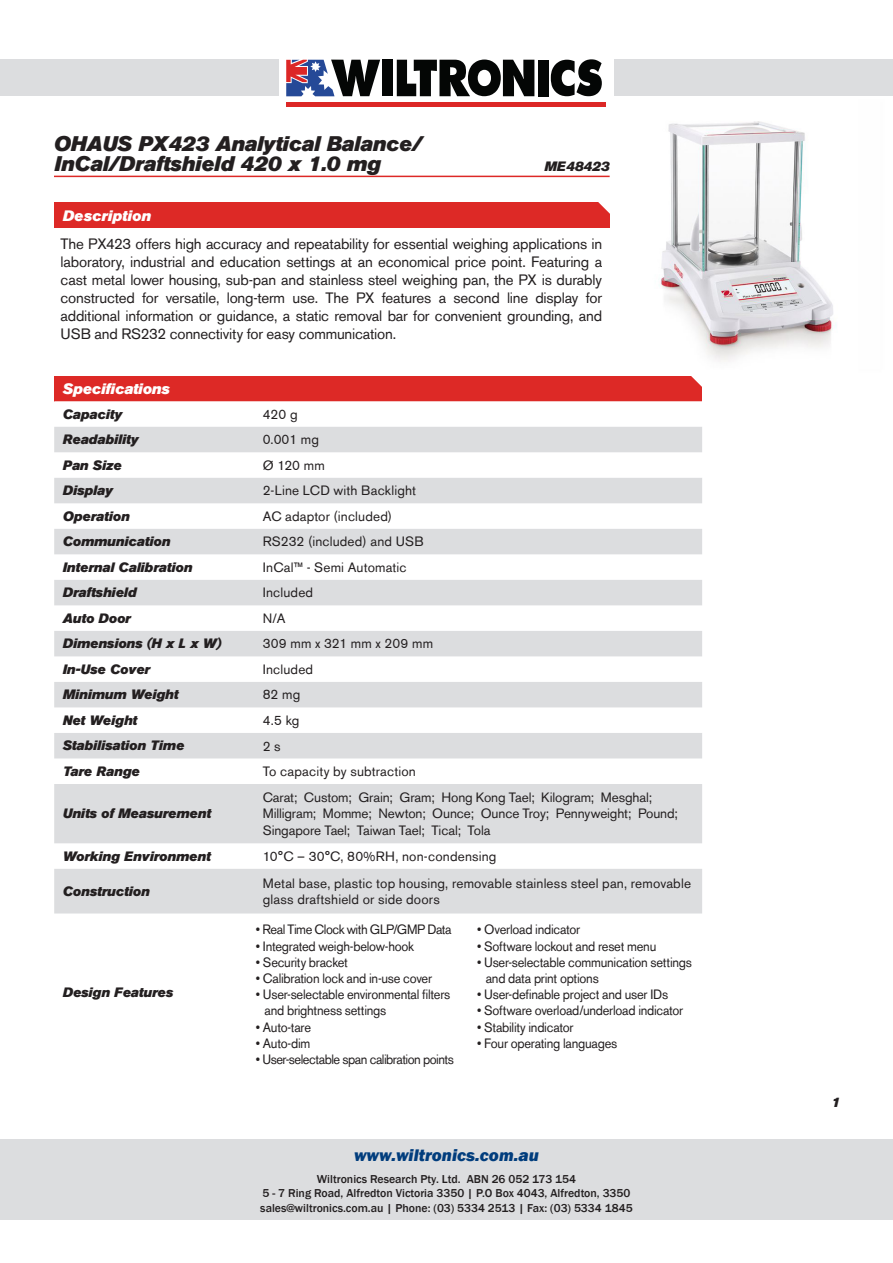
<style>
.page{position:relative;width:893px;height:1263px;background:#fff}
.page>*{position:absolute;margin:0;border:0;box-sizing:border-box;transform-origin:0 0}
.t1{font:italic 21px "Akzidenz Grotesk BQ Super";color:#231f20}
.t2{font:italic 800 17.25px "Franklin Gothic";color:#013d7d}
.t3{font:15px/18px "Akzidenz Grotesk BE";letter-spacing:-.015em;color:#231f20;text-align:justify}
.Table_Text_CAT_NO{font:italic 15px "Akzidenz Grotesk BQ Super";color:#fff}
.Table_Text_CAT_NO-2{font:13.5px/16.2px "Akzidenz Grotesk BE";letter-spacing:-.015em;color:#231f20;scale:.95 1}
.Table_Text_CAT_NO-3{font:italic 13.5px "Akzidenz Grotesk BQ Super";color:#231f20}
.Table_Text_CAT_NO-4{font:13.5px/16.2px "Akzidenz Grotesk BE";letter-spacing:.01em;color:#231f20}
.Table_Text_CAT_NO-5{font:13.5px/16.2px "Akzidenz Grotesk BE";letter-spacing:-.015em;color:#231f20}
.Table_Text_CAT_NO-6{font:13.5px "Akzidenz Grotesk BE";letter-spacing:-.035em;color:#231f20;scale:.95 1}
.Table_Text_CAT_NO-7{font:13.5px "Akzidenz Grotesk BE";letter-spacing:.015em;color:#231f20}
.t4{font:500 11.85px/14.2px "Franklin Gothic";color:#231f20;text-align:center}
</style>
<div class="page">
<div style="left:0;top:1140px;width:893px;height:80px;background:#dcdddf"></div>
<div style="left:0;top:60px;width:279px;height:36px;background:#dcdddf"></div>
<div style="left:614px;top:60px;width:279px;height:36px;background:#dcdddf"></div>
<div style="left:286px;top:102px;width:319px;height:5px;background:#dc2726"></div>
<svg style="left:286px;top:60px;width:94px;height:36px"></svg>
<div style="left:382px;top:60px;width:10px;height:36px;background:#040605"></div>
<div style="left:538px;top:60px;width:10px;height:36px;background:#040605"></div>
<svg style="left:551px;top:59px;width:51px;height:37px"></svg>
<svg style="left:397px;top:60px;width:137px;height:36px"></svg>
<img style="left:659px;top:121px;width:177px;height:241px">
<hr style="left:54px;top:176px;width:556px;height:1px;background:#dd2926">
<div style="left:54px;top:203px;width:556px;height:25px;background:#dd2926"></div>
<svg style="left:593px;top:202px;width:17px;height:12px"></svg>
<div style="left:54px;top:376px;width:648px;height:25px;background:#dd2926"></div>
<svg style="left:54px;top:427px;width:648px;height:486px;fill:#dcdddf"></svg>
<svg style="left:686px;top:360px;width:33px;height:27px"></svg>
<p class="t1" style="left:54px;top:131px;width:370px">OHAUS PX423 Analytical Balance/</p>
<p class="t1" style="left:55px;top:151px;width:328px">InCal/Draftshield 420 x 1.0 mg</p>
<p class="Table_Text_CAT_NO" style="left:63px;top:207px;width:90px">Description</p>
<p class="Table_Text_CAT_NO-3" style="left:545px;top:158px;width:67px">ME48423</p>
<p class="t3" style="left:61px;top:235px;width:543px">The PX423 offers high accuracy and repeatability for essential weighing applications in laboratory, industrial and education settings at an economical price point. Featuring a cast metal lower housing, sub-pan and stainless steel weighing pan, the PX is durably constructed for versatile, long-term use. The PX features a second line display for additional information or guidance, a static removal bar for convenient grounding, and USB and RS232 connectivity for easy communication.</p>
<p class="Table_Text_CAT_NO" style="left:63px;top:380px;width:108px">Specifications</p>
<p class="Table_Text_CAT_NO-3" style="left:63px;top:406px;width:61px">Capacity</p>
<p class="Table_Text_CAT_NO-5" style="left:263px;top:406px;width:36px">420 g</p>
<p class="Table_Text_CAT_NO-3" style="left:63px;top:432px;width:77px">Readability</p>
<p class="Table_Text_CAT_NO-5" style="left:263px;top:431px;width:58px">0.001 mg</p>
<p class="Table_Text_CAT_NO-3" style="left:63px;top:457px;width:60px">Pan Size</p>
<p class="Table_Text_CAT_NO-5" style="left:263px;top:457px;width:64px">Ø 120 mm</p>
<p class="Table_Text_CAT_NO-3" style="left:63px;top:483px;width:52px">Display</p>
<p class="Table_Text_CAT_NO-4" style="left:263px;top:483px;width:155px">2-Line LCD with Backlight</p>
<p class="Table_Text_CAT_NO-3" style="left:63px;top:508px;width:68px">Operation</p>
<p class="Table_Text_CAT_NO-4" style="left:263px;top:508px;width:131px">AC adaptor (included)</p>
<p class="Table_Text_CAT_NO-3" style="left:63px;top:534px;width:109px">Communication</p>
<p class="Table_Text_CAT_NO-4" style="left:263px;top:534px;width:163px">RS232 (included) and USB</p>
<p class="Table_Text_CAT_NO-3" style="left:63px;top:559px;width:131px">Internal Calibration</p>
<p class="Table_Text_CAT_NO-7" style="left:263px;top:559px;width:145px">InCal™ - Semi Automatic</p>
<p class="Table_Text_CAT_NO-3" style="left:63px;top:585px;width:75px">Draftshield</p>
<p class="Table_Text_CAT_NO-4" style="left:263px;top:585px;width:52px">Included</p>
<p class="Table_Text_CAT_NO-3" style="left:63px;top:610px;width:70px">Auto Door</p>
<p class="Table_Text_CAT_NO-5" style="left:263px;top:610px;width:24px">N/A</p>
<p class="Table_Text_CAT_NO-3" style="left:63px;top:636px;width:160px">Dimensions (H x L x W)</p>
<p class="Table_Text_CAT_NO-4" style="left:263px;top:636px;width:172px">309 mm x 321 mm x 209 mm</p>
<p class="Table_Text_CAT_NO-3" style="left:63px;top:661px;width:89px">In-Use Cover</p>
<p class="Table_Text_CAT_NO-4" style="left:263px;top:661px;width:52px">Included</p>
<p class="Table_Text_CAT_NO-3" style="left:63px;top:687px;width:117px">Minimum Weight</p>
<p class="Table_Text_CAT_NO-5" style="left:263px;top:687px;width:39px">82 mg</p>
<p class="Table_Text_CAT_NO-3" style="left:63px;top:712px;width:76px">Net Weight</p>
<p class="Table_Text_CAT_NO-5" style="left:263px;top:712px;width:38px">4.5 kg</p>
<p class="Table_Text_CAT_NO-3" style="left:63px;top:738px;width:123px">Stabilisation Time</p>
<p class="Table_Text_CAT_NO-5" style="left:263px;top:738px;width:19px">2 s</p>
<p class="Table_Text_CAT_NO-3" style="left:63px;top:763px;width:79px">Tare Range</p>
<p class="Table_Text_CAT_NO-4" style="left:263px;top:763px;width:155px">To capacity by subtraction</p>
<p class="Table_Text_CAT_NO-3" style="left:63px;top:806px;width:150px">Units of Measurement</p>
<p class="Table_Text_CAT_NO-5" style="left:263px;top:789px;width:417px">Carat; Custom; Grain; Gram; Hong Kong Tael; Kilogram; Mesghal;<br>Milligram; Momme; Newton; Ounce; Ounce Troy; Pennyweight; Pound;<br>Singapore Tael; Taiwan Tael; Tical; Tola</p>
<p class="Table_Text_CAT_NO-3" style="left:63px;top:848px;width:149px">Working Environment</p>
<p class="Table_Text_CAT_NO-4" style="left:263px;top:848px;width:235px">10°C – 30°C, 80%RH, non-condensing</p>
<p class="Table_Text_CAT_NO-3" style="left:63px;top:883px;width:88px">Construction</p>
<p class="Table_Text_CAT_NO-4" style="left:263px;top:875px;width:430px">Metal base, plastic top housing, removable stainless steel pan, removable glass draftshield or side doors</p>
<p class="Table_Text_CAT_NO-3" style="left:63px;top:984px;width:112px">Design Features</p>
<p class="Table_Text_CAT_NO-6" style="left:256px;top:922px;width:207px">• Real Time Clock with GLP/GMP Data</p>
<p class="Table_Text_CAT_NO-2" style="left:256px;top:938px;width:168px">• Integrated weigh-below-hook</p>
<p class="Table_Text_CAT_NO-2" style="left:256px;top:954px;width:98px">• Security bracket</p>
<p class="Table_Text_CAT_NO-2" style="left:256px;top:970px;width:187px">• Calibration lock and in-use cover</p>
<p class="Table_Text_CAT_NO-2" style="left:256px;top:986px;width:206px">• User-selectable environmental filters</p>
<p class="Table_Text_CAT_NO-2" style="left:264px;top:1003px;width:130px">and brightness settings</p>
<p class="Table_Text_CAT_NO-2" style="left:256px;top:1019px;width:59px">• Auto-tare</p>
<p class="Table_Text_CAT_NO-2" style="left:256px;top:1035px;width:59px">• Auto-dim</p>
<p class="Table_Text_CAT_NO-6" style="left:256px;top:1051px;width:210px">• User-selectable span calibration points</p>
<p class="Table_Text_CAT_NO-2" style="left:477px;top:922px;width:110px">• Overload indicator</p>
<p class="Table_Text_CAT_NO-2" style="left:477px;top:938px;width:190px">• Software lockout and reset menu</p>
<p class="Table_Text_CAT_NO-2" style="left:486px;top:954px;width:219px;text-indent:-9px">• User-selectable communication settings and data print options</p>
<p class="Table_Text_CAT_NO-2" style="left:477px;top:986px;width:203px">• User-definable project and user IDs</p>
<p class="Table_Text_CAT_NO-2" style="left:477px;top:1003px;width:218px">• Software overload/underload indicator</p>
<p class="Table_Text_CAT_NO-2" style="left:477px;top:1019px;width:103px">• Stability indicator</p>
<p class="Table_Text_CAT_NO-2" style="left:477px;top:1035px;width:149px">• Four operating languages</p>
<p class="t2" style="left:354px;top:1144px;width:186px">www.wiltronics.com.au</p>
<p class="t4" style="left:260px;top:1172px;width:374px">Wiltronics Research Pty. Ltd. ABN 26 052 173 154<br>5 - 7 Ring Road, Alfredton Victoria 3350 | P.O Box 4043, Alfredton, 3350 sales@wiltronics.com.au | Phone: (03) 5334 2513 | Fax: (03) 5334 1845</p>
<p class="Table_Text_CAT_NO-3" style="left:831px;top:1094px;width:10px">1</p>
</div>
